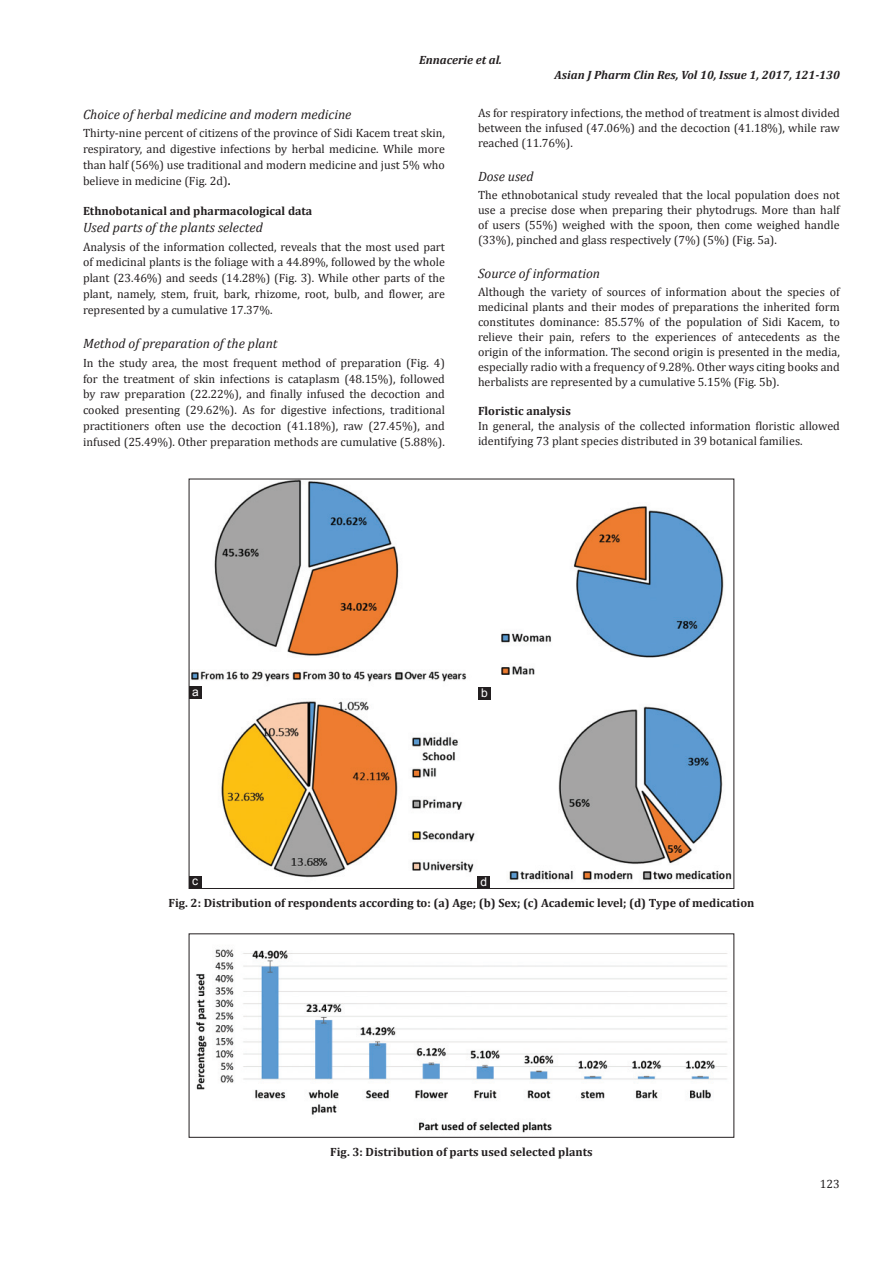
<style>
.page{position:relative;width:894px;height:1263px;background:#fff}
.page>*{position:absolute;margin:0;border:0;box-sizing:border-box;transform-origin:0 0}
.t1{font:italic 13.5px "Cambria";color:#231f20}
.t2{font:12px/15.8px "Cambria";color:#231f20;text-align:justify}
.t3{font:700 12px "Cambria";color:#231f20}
.t4{font:italic 700 12px "Cambria";color:#231f20}
.t5{font:12px "Arial";color:#fff}
.s1{font-weight:700}
</style>
<div class="page">
<img style="left:196px;top:949px;width:531px;height:184px">
<img style="left:191px;top:481px;width:540px;height:405px">
<div style="left:189px;top:686px;width:13px;height:13px;background:#231f20"></div>
<div style="left:189px;top:875px;width:12px;height:13px;background:#231f20"></div>
<div style="left:478px;top:687px;width:12px;height:13px;background:#231f20"></div>
<div style="left:477px;top:876px;width:13px;height:13px;background:#231f20"></div>
<p class="t4" style="left:419px;top:52px;width:84px">Ennacerie et al.</p>
<p class="t4" style="left:554px;top:67px;width:287px">Asian J Pharm Clin Res, Vol 10, Issue 1, 2017, 121-130</p>
<p class="t1" style="left:83px;top:106px;width:270px">Choice of herbal medicine and modern medicine</p>
<p class="t2" style="left:83px;top:125px;width:363px">Thirty-nine percent of citizens of the province of Sidi Kacem treat skin, respiratory, and digestive infections by herbal medicine. While more than half (56%) use traditional and modern medicine and just 5% who believe in medicine (Fig. 2d)<span class="s1">.</span></p>
<p class="t3" style="left:83px;top:203px;width:231px">Ethnobotanical and pharmacological data</p>
<p class="t1" style="left:83px;top:219px;width:181px">Used parts of the plants selected</p>
<p class="t2" style="left:83px;top:238px;width:363px">Analysis of the information collected, reveals that the most used part of medicinal plants is the foliage with a 44.89%, followed by the whole plant (23.46%) and seeds (14.28%) (Fig. 3). While other parts of the plant, namely, stem, fruit, bark, rhizome, root, bulb, and flower, are represented by a cumulative 17.37%.</p>
<p class="t1" style="left:83px;top:335px;width:196px">Method of preparation of the plant</p>
<p class="t2" style="left:83px;top:355px;width:363px">In the study area, the most frequent method of preparation (Fig. 4) for the treatment of skin infections is cataplasm (48.15%), followed by raw preparation (22.22%), and finally infused the decoction and cooked presenting (29.62%). As for digestive infections, traditional practitioners often use the decoction (41.18%), raw (27.45%), and infused (25.49%). Other preparation methods are cumulative (5.88%).</p>
<p class="t2" style="left:478px;top:105px;width:363px;line-height:15px">As for respiratory infections, the method of treatment is almost divided between the infused (47.06%) and the decoction (41.18%), while raw reached (11.76%).</p>
<p class="t1" style="left:478px;top:168px;width:57px">Dose used</p>
<p class="t2" style="left:478px;top:187px;width:363px;line-height:15px">The ethnobotanical study revealed that the local population does not use a precise dose when preparing their phytodrugs. More than half of users (55%) weighed with the spoon, then come weighed handle (33%), pinched and glass respectively (7%) (5%) (Fig. 5a).</p>
<p class="t1" style="left:478px;top:265px;width:124px">Source of information</p>
<p class="t2" style="left:478px;top:284px;width:363px;line-height:15px">Although the variety of sources of information about the species of medicinal plants and their modes of preparations the inherited form constitutes dominance: 85.57% of the population of Sidi Kacem, to relieve their pain, refers to the experiences of antecedents as the origin of the information. The second origin is presented in the media, especially radio with a frequency of 9.28%. Other ways citing books and herbalists are represented by a cumulative 5.15% (Fig. 5b).</p>
<p class="t3" style="left:478px;top:404px;width:94px">Floristic analysis</p>
<p class="t2" style="left:478px;top:418px;width:363px;line-height:15px">In general, the analysis of the collected information floristic allowed identifying 73 plant species distributed in 39 botanical families.</p>
<p class="t5" style="left:192px;top:685px;width:8px">a</p>
<p class="t5" style="left:192px;top:874px;width:7px">c</p>
<p class="t5" style="left:481px;top:686px;width:8px">b</p>
<p class="t5" style="left:480px;top:875px;width:8px">d</p>
<p class="t3" style="left:168px;top:895px;width:587px">Fig. 2: Distribution of respondents according to: (a) Age; (b) Sex; (c) Academic level; (d) Type of medication</p>
<p class="t3" style="left:330px;top:1144px;width:264px">Fig. 3: Distribution of parts used selected plants</p>
<p class="t2" style="left:819px;top:1175px;width:21px">123</p>
</div>
